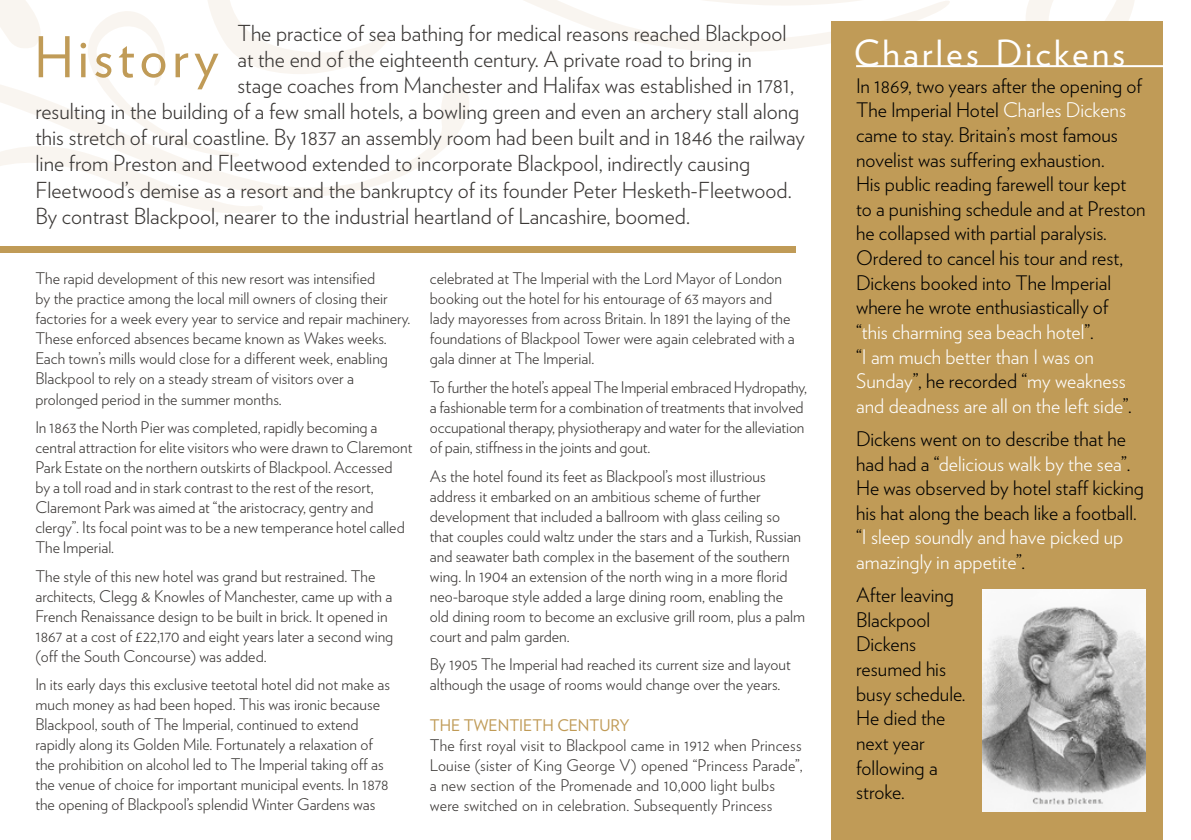
<style>
.page{position:relative;width:1191px;height:840px;background:#fff}
.page>*{position:absolute;margin:0;border:0;box-sizing:border-box;transform-origin:0 0}
.t1{font:56px "Verlag";letter-spacing:.085em;color:#c09b57}
.t2{font:36px "Verlag";letter-spacing:.09em;color:#fff}
.t3{font:300 22px "Verlag";color:#3a3735}
.t4{font:300 20px/24.6px "Verlag";color:#000}
.t5{font:300 16px/20px "Verlag";color:#3a3735}
.t6{font:16px "Verlag";color:#c09b57}
.s1{color:#fff}
</style>
<div class="page">
<svg style="left:0;top:0;width:469px;height:197px"></svg>
<svg style="left:1026px;top:0;width:137px;height:82px"></svg>
<svg style="left:205px;top:0;width:745px;height:86px"></svg>
<svg style="left:0;top:125px;width:263px;height:88px"></svg>
<div style="left:831px;top:21px;width:331px;height:818px;background:#c09b57"></div>
<div style="left:0;top:246px;width:796px;height:6px;background:#c09b57"></div>
<hr style="left:856px;top:65px;width:326px;height:2px;background:#fff">
<img style="left:982px;top:589px;width:163px;height:222px">
<h3 class="t3" style="left:237px;top:17px;width:550px">The practice of sea bathing for medical reasons reached Blackpool</h3>
<h3 class="t3" style="left:237px;top:43px;width:516px">at the end of the eighteenth century. A private road to bring in</h3>
<h3 class="t3" style="left:237px;top:69px;width:558px">stage coaches from Manchester and Halifax was established in 1781,</h3>
<h3 class="t3" style="left:35px;top:95px;width:765px">resulting in the building of a few small hotels, a bowling green and even an archery stall along</h3>
<h3 class="t3" style="left:35px;top:121px;width:771px">this stretch of rural coastline. By 1837 an assembly room had been built and in 1846 the railway</h3>
<h3 class="t3" style="left:35px;top:147px;width:716px">line from Preston and Fleetwood extended to incorporate Blackpool, indirectly causing</h3>
<h3 class="t3" style="left:35px;top:173px;width:757px">Fleetwood’s demise as a resort and the bankruptcy of its founder Peter Hesketh-Fleetwood.</h3>
<h3 class="t3" style="left:35px;top:199px;width:656px">By contrast Blackpool, nearer to the industrial heartland of Lancashire, boomed.</h3>
<h1 class="t1" style="left:34px;top:15px;width:186px">History</h1>
<p class="t5" style="left:35px;top:267px;width:376px">The rapid development of this new resort was intensified<br>by the practice among the local mill owners of closing their factories for a week every year to service and repair machinery.<br>These enforced absences became known as Wakes weeks.<br>Each town’s mills would close for a different week, enabling Blackpool to rely on a steady stream of visitors over a prolonged period in the summer months.</p>
<p class="t5" style="left:35px;top:416px;width:378px">In 1863 the North Pier was completed, rapidly becoming a central attraction for elite visitors who were drawn to Claremont Park Estate on the northern outskirts of Blackpool. Accessed<br>by a toll road and in stark contrast to the rest of the resort, Claremont Park was aimed at “the aristocracy, gentry and clergy”. Its focal point was to be a new temperance hotel called The Imperial.</p>
<p class="t5" style="left:35px;top:564px;width:359px">The style of this new hotel was grand but restrained. The architects, Clegg &amp; Knowles of Manchester, came up with a French Renaissance design to be built in brick. It opened in 1867 at a cost of £22,170 and eight years later a second wing (off the South Concourse) was added.</p>
<p class="t5" style="left:35px;top:673px;width:356px">In its early days this exclusive teetotal hotel did not make as much money as had been hoped. This was ironic because Blackpool, south of The Imperial, continued to extend rapidly along its Golden Mile. Fortunately a relaxation of the prohibition on alcohol led to The Imperial taking off as the venue of choice for important municipal events. In 1878 the opening of Blackpool’s splendid Winter Gardens was</p>
<p class="t5" style="left:430px;top:267px;width:366px">celebrated at The Imperial with the Lord Mayor of London booking out the hotel for his entourage of 63 mayors and lady mayoresses from across Britain. In 1891 the laying of the foundations of Blackpool Tower were again celebrated with a gala dinner at The Imperial.</p>
<p class="t5" style="left:430px;top:376px;width:378px">To further the hotel’s appeal The Imperial embraced Hydropathy, a fashionable term for a combination of treatments that involved occupational therapy, physiotherapy and water for the alleviation of pain, stiffness in the joints and gout.</p>
<p class="t5" style="left:430px;top:464px;width:377px">As the hotel found its feet as Blackpool’s most illustrious address it embarked on an ambitious scheme of further development that included a ballroom with glass ceiling so that couples could waltz under the stars and a Turkish, Russian and seawater bath complex in the basement of the southern wing. In 1904 an extension of the north wing in a more florid neo-baroque style added a large dining room, enabling the old dining room to become an exclusive grill room, plus a palm court and palm garden.</p>
<p class="t5" style="left:430px;top:653px;width:362px">By 1905 The Imperial had reached its current size and layout although the usage of rooms would change over the years.</p>
<p class="t6" style="left:430px;top:712px;width:201px">THE TWENTIETH CENTURY</p>
<p class="t5" style="left:430px;top:733px;width:374px">The first royal visit to Blackpool came in 1912 when Princess Louise (sister of King George V) opened “Princess Parade”, a new section of the Promenade and 10,000 light bulbs were switched on in celebration. Subsequently Princess</p>
<h2 class="t2" style="left:853px;top:26px;width:273px">Charles Dickens</h2>
<p class="t4" style="left:856px;top:72px;width:291px">In 1869, two years after the opening of The Imperial Hotel <span class="s1">Charles Dickens </span>came to stay. Britain’s most famous novelist was suffering exhaustion.<br>His public reading farewell tour kept to a punishing schedule and at Preston he collapsed with partial paralysis.<br>Ordered to cancel his tour and rest, Dickens booked into The Imperial where he wrote enthusiastically of<br>“<span class="s1">this charming sea beach hotel</span>”.<br>“<span class="s1">I am much better than I was on Sunday</span>”, he recorded “<span class="s1">my weakness and deadness are all on the left side</span>”.</p>
<p class="t4" style="left:856px;top:425px;width:289px">Dickens went on to describe that he had had a “<span class="s1">delicious walk by the sea</span>”.<br>He was observed by hotel staff kicking his hat along the beach like a football. “<span class="s1">I sleep soundly and have picked up amazingly in appetite</span>”.</p>
<p class="t4" style="left:856px;top:581px;width:111px">After leaving<br>Blackpool<br>Dickens resumed his busy schedule.<br>He died the next year following a stroke.</p>
</div>
